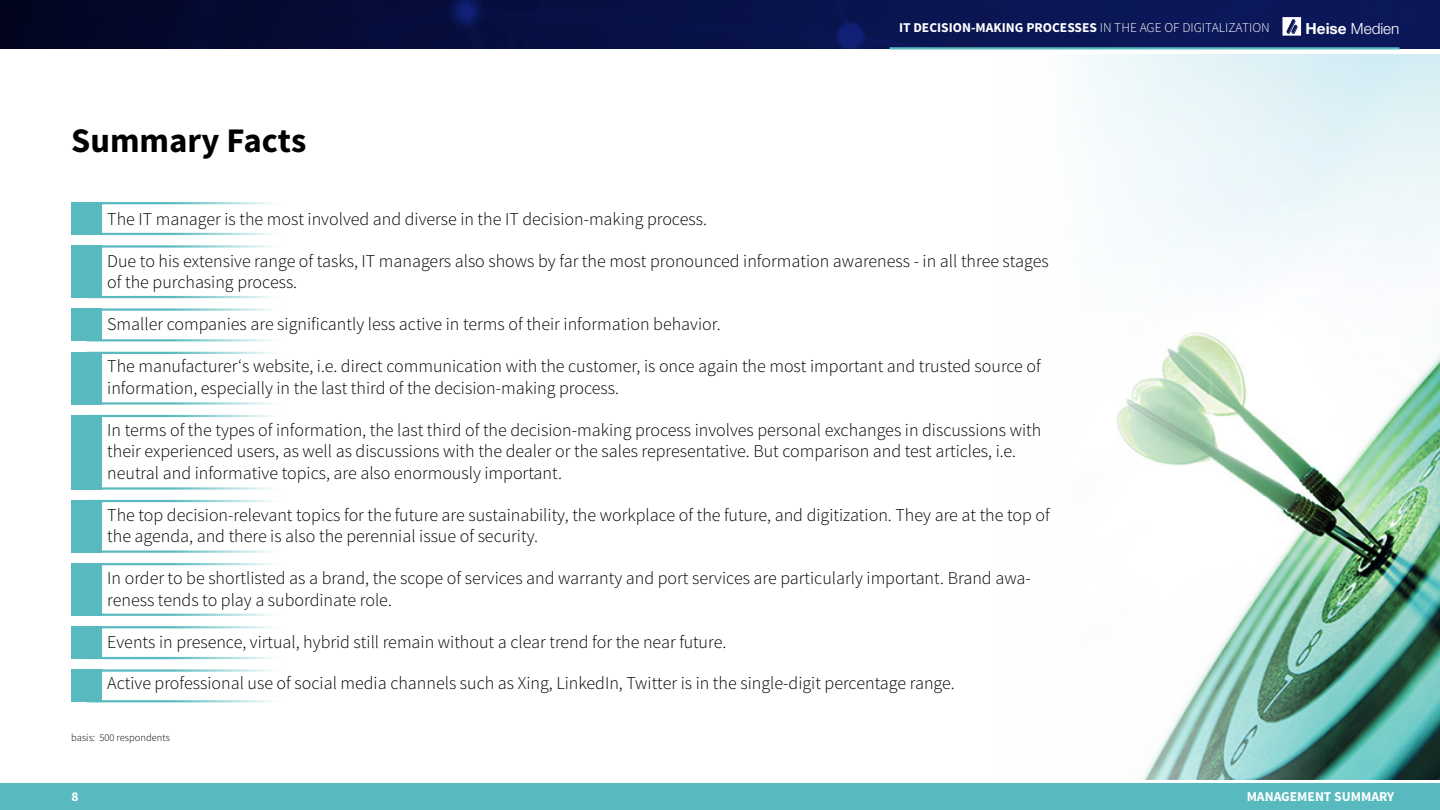
<style>
.page{position:relative;width:1440px;height:810px;background:#fff}
.page>*{position:absolute;margin:0;border:0;box-sizing:border-box;transform-origin:0 0}
.t1{font:700 34.5px "Source Sans Pro";color:#000}
.t2{font:300 18px/21.6px "Source Sans Pro";color:#000}
.t3{font:300 15.3px "Helvetica Neue";color:#fff}
.t4{font:700 13.5px "Source Sans Pro";color:#fff}
.t5{font:300 10.5px "Source Sans Pro";color:#000}
.s1{font-weight:300}
.s2{font-weight:700}
</style>
<div class="page">
<img style="left:0;top:0;width:1440px;height:48px">
<svg style="left:1283px;top:17px;width:18px;height:19px"></svg>
<hr style="left:890px;top:47px;width:510px;height:3px;background:#58b9be">
<div style="left:0;top:784px;width:1440px;height:26px;background:#58b9be"></div>
<div style="left:71px;top:202px;width:31px;height:33px;background:#58b9be"></div>
<hr style="left:87px;top:202px;width:196px;height:2px;background:#58b9be">
<hr style="left:87px;top:233px;width:196px;height:2px;background:#58b9be">
<div style="left:71px;top:245px;width:31px;height:53px;background:#58b9be"></div>
<hr style="left:87px;top:245px;width:196px;height:3px;background:#58b9be">
<hr style="left:87px;top:296px;width:196px;height:2px;background:#58b9be">
<div style="left:71px;top:352px;width:31px;height:53px;background:#58b9be"></div>
<hr style="left:87px;top:352px;width:196px;height:2px;background:#58b9be">
<hr style="left:87px;top:402px;width:196px;height:3px;background:#58b9be">
<div style="left:71px;top:500px;width:31px;height:53px;background:#58b9be"></div>
<hr style="left:87px;top:500px;width:196px;height:2px;background:#58b9be">
<hr style="left:87px;top:551px;width:196px;height:2px;background:#58b9be">
<div style="left:71px;top:415px;width:31px;height:75px;background:#58b9be"></div>
<hr style="left:87px;top:415px;width:196px;height:2px;background:#58b9be">
<hr style="left:87px;top:487px;width:196px;height:3px;background:#58b9be">
<div style="left:71px;top:563px;width:31px;height:53px;background:#58b9be"></div>
<hr style="left:87px;top:563px;width:196px;height:2px;background:#58b9be">
<hr style="left:87px;top:614px;width:196px;height:2px;background:#58b9be">
<div style="left:71px;top:308px;width:31px;height:33px;background:#58b9be"></div>
<hr style="left:87px;top:308px;width:196px;height:3px;background:#58b9be">
<hr style="left:87px;top:339px;width:196px;height:2px;background:#58b9be">
<div style="left:71px;top:626px;width:31px;height:33px;background:#58b9be"></div>
<hr style="left:87px;top:626px;width:196px;height:2px;background:#58b9be">
<hr style="left:87px;top:657px;width:196px;height:2px;background:#58b9be">
<div style="left:71px;top:669px;width:31px;height:33px;background:#58b9be"></div>
<hr style="left:87px;top:669px;width:196px;height:3px;background:#58b9be">
<hr style="left:87px;top:700px;width:196px;height:2px;background:#58b9be">
<img style="left:1083px;top:54px;width:357px;height:725px">
<h1 class="t1" style="left:71px;top:118px;width:237px">Summary Facts</h1>
<p class="t4" style="left:899px;top:19px;width:372px">IT DECISION-MAKING PROCESSES <span class="s1">IN THE AGE OF DIGITALIZATION</span></p>
<p class="t3" style="left:1306px;top:19px;width:95px"><span class="s2">Heise</span> Medien</p>
<p class="t2" style="left:107px;top:208px;width:601px">The IT manager is the most involved and diverse in the IT decision-making process.</p>
<p class="t2" style="left:107px;top:250px;width:943px">Due to his extensive range of tasks, IT managers also shows by far the most pronounced information awareness - in all three stages of the purchasing process.</p>
<p class="t2" style="left:107px;top:314px;width:615px">Smaller companies are significantly less active in terms of their information behavior.</p>
<p class="t2" style="left:107px;top:355px;width:935px">The manufacturer‘s website, i.e. direct communication with the customer, is once again the most important and trusted source of information, especially in the last third of the decision-making process.</p>
<p class="t2" style="left:107px;top:419px;width:936px">In terms of the types of information, the last third of the decision-making process involves personal exchanges in discussions with their experienced users, as well as discussions with the dealer or the sales representative. But comparison and test articles, i.e. neutral and informative topics, are also enormously important.</p>
<p class="t2" style="left:107px;top:504px;width:944px">The top decision-relevant topics for the future are sustainability, the workplace of the future, and digitization. They are at the top of the agenda, and there is also the perennial issue of security.</p>
<p class="t2" style="left:107px;top:567px;width:925px">In order to be shortlisted as a brand, the scope of services and warranty and port services are particularly important. Brand awa&shy;reness tends to play a subordinate role.</p>
<p class="t2" style="left:107px;top:631px;width:621px">Events in presence, virtual, hybrid still remain without a clear trend for the near future.</p>
<p class="t2" style="left:107px;top:673px;width:849px">Active professional use of social media channels such as Xing, LinkedIn, Twitter is in the single-digit percentage range.</p>
<p class="t5" style="left:71px;top:731px;width:100px">basis: 500 respondents</p>
<p class="t4" style="left:72px;top:787px;width:9px">8</p>
<p class="t4" style="left:1247px;top:787px;width:149px">MANAGEMENT SUMMARY</p>
</div>
